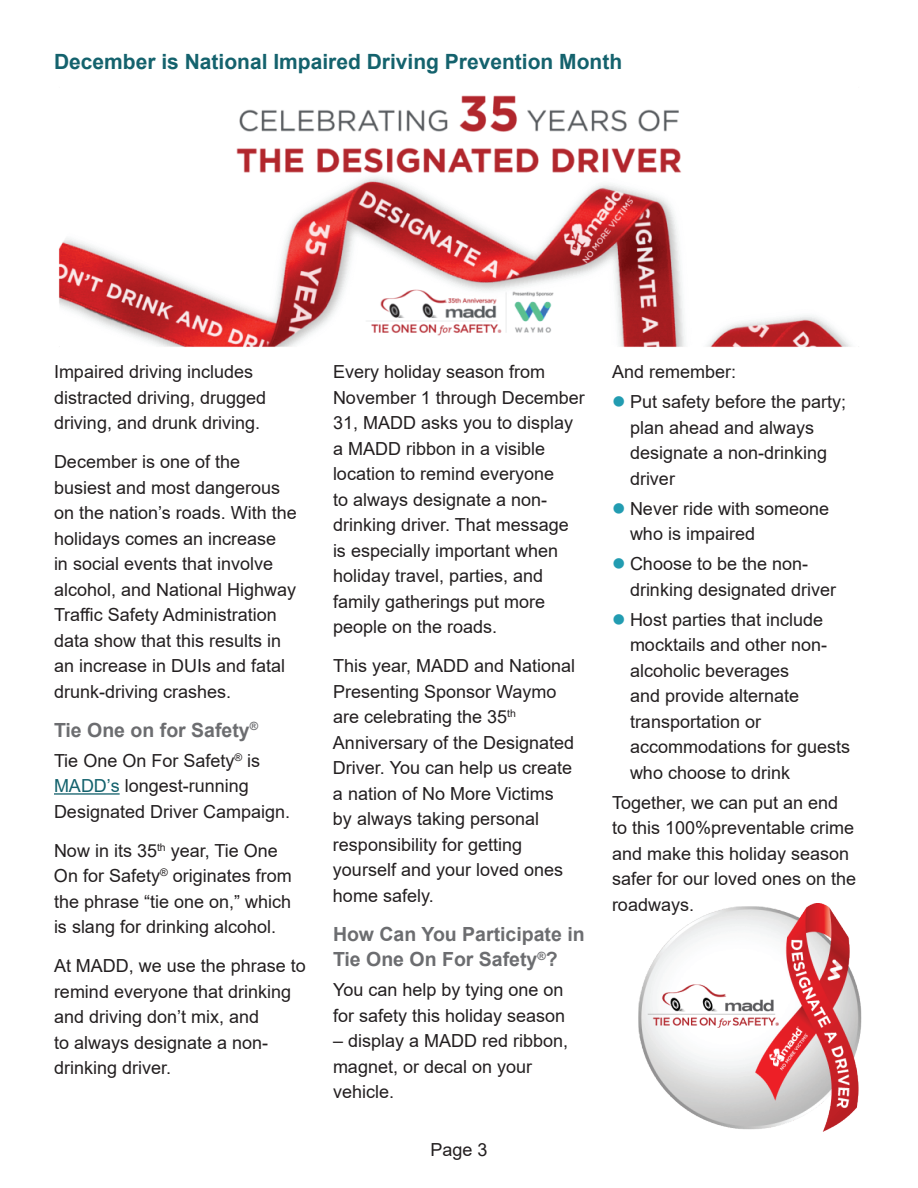
<style>
.page{position:relative;width:918px;height:1188px;background:#fff}
.page>*{position:absolute;margin:0;border:0;box-sizing:border-box;transform-origin:0 0}
.t1{font:700 21px "Arial";color:#14626d}
.t2{font:700 19.5px/25.5px "Arial";color:#6c6d70}
.t3{font:18px/25.5px "Arial";color:#231f20}
.s1{color:#14626d}
</style>
<div class="page">
<hr style="left:54px;top:793px;width:66px;height:2px;background:#14626d">
<img style="left:59px;top:95px;width:792px;height:252px">
<img style="left:638px;top:904px;width:224px;height:227px">
<p class="t1" style="left:54px;top:47px;width:570px">December is National Impaired Driving Prevention Month</p>
<p class="t3" style="left:54px;top:359px;width:214px">Impaired driving includes distracted driving, drugged driving, and drunk driving.</p>
<p class="t3" style="left:54px;top:449px;width:244px">December is one of the busiest and most dangerous on the nation’s roads. With the holidays comes an increase<br>in social events that involve alcohol, and National Highway<br>Traffic Safety Administration data show that this results in an increase in DUIs and fatal drunk-driving crashes.</p>
<p class="t2" style="left:54px;top:717px;width:206px">Tie One on for Safety<sup>®</sup></p>
<p class="t3" style="left:54px;top:747px;width:238px">Tie One On For Safety<sup>®</sup> is<br><span class="s1">MADD’s</span> longest-running<br>Designated Driver Campaign.</p>
<p class="t3" style="left:54px;top:837px;width:239px">Now in its 35<sup>th</sup> year, Tie One<br>On for Safety<sup>®</sup> originates from the phrase “tie one on,” which is slang for drinking alcohol.</p>
<p class="t3" style="left:54px;top:953px;width:253px">At MADD, we use the phrase to remind everyone that drinking and driving don’t mix, and<br>to always designate a non&shy;drinking driver.</p>
<p class="t3" style="left:333px;top:359px;width:253px">Every holiday season from<br>November 1 through December<br>31, MADD asks you to display a MADD ribbon in a visible location to remind everyone<br>to always designate a non&shy;drinking driver. That message is especially important when holiday travel, parties, and family gatherings put more people on the roads.</p>
<p class="t3" style="left:333px;top:653px;width:244px">This year, MADD and National<br>Presenting Sponsor Waymo are celebrating the 35<sup>th<br></sup>Anniversary of the Designated<br>Driver. You can help us create a nation of No More Victims by always taking personal responsibility for getting yourself and your loved ones home safely.</p>
<p class="t2" style="left:333px;top:921px;width:253px">How Can You Participate in<br>Tie One On For Safety<sup>®</sup>?</p>
<p class="t3" style="left:333px;top:977px;width:234px">You can help by tying one on for safety this holiday season</p>
<p class="t3" style="left:333px;top:1028px;width:237px">– display a MADD red ribbon, magnet, or decal on your vehicle.</p>
<p class="t3" style="left:430px;top:1137px;width:59px">Page 3</p>
<p class="t3" style="left:630px;top:357px;width:218px;line-height:30px;text-indent:-18px">And remember:<br>Put safety before the party;</p>
<p class="t3" style="left:630px;top:414px;width:199px">plan ahead and always designate a non-drinking driver</p>
<p class="t3" style="left:630px;top:495px;width:201px">Never ride with someone who is impaired</p>
<p class="t3" style="left:630px;top:551px;width:208px">Choose to be the non&shy;drinking designated driver</p>
<p class="t3" style="left:630px;top:606px;width:222px">Host parties that include mocktails and other non&shy;alcoholic beverages<br>and provide alternate transportation or accommodations for guests who choose to drink</p>
<p class="t3" style="left:612px;top:789px;width:246px">Together, we can put an end to this 100%preventable crime and make this holiday season safer for our loved ones on the roadways.</p>
</div>
